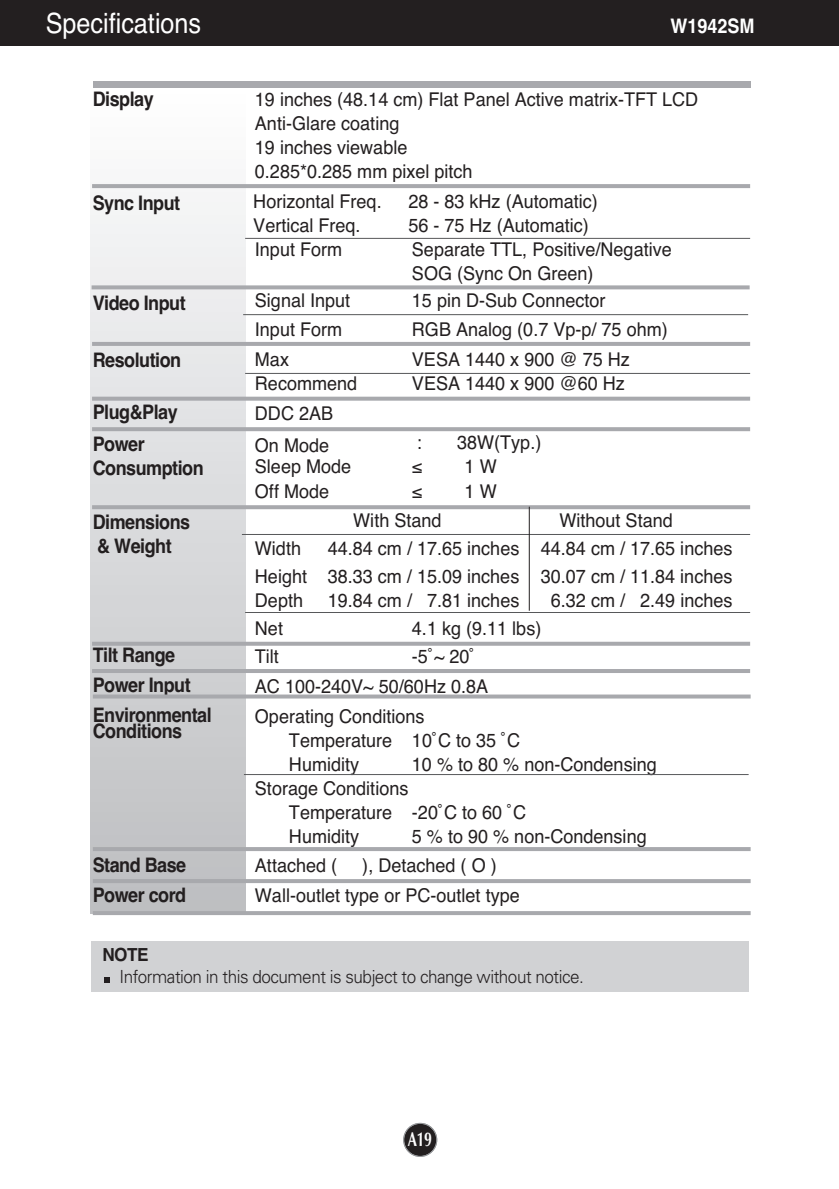
<style>
.page{position:relative;width:839px;height:1189px;background:#fff}
.page>*{position:absolute;margin:0;border:0;box-sizing:border-box;transform-origin:0 0}
.t1{font:28px "Helvetica";color:#fff;scale:.9 1}
.t2{font:700 20px/30.2px "Helvetica";letter-spacing:-.03em;color:#231f20;scale:.9 1}
.t3{font:700 20px "Helvetica";color:#fff;scale:.9 1}
.t4{font:700 20px "Optima";color:#fff;scale:.7 1}
.t5{font:19px/24px "Helvetica";color:#231f20;scale:.95 1}
.t6{font:300 18px "Univers";letter-spacing:-.03em;color:#231f20;scale:.95 1}
.t7{font:700 18px "Helvetica";color:#231f20;scale:.95 1}
</style>
<div class="page">
<div style="left:404px;top:1124px;width:32px;height:32px;background:#231f20;border-radius:50%"></div>
<div style="left:403px;top:1123px;width:34px;height:34px;border:1px solid #939598;border-radius:50%"></div>
<div style="left:0;top:0;width:839px;height:45px;background:#231f20"></div>
<div style="left:91px;top:941px;width:657px;height:51px;background:#d1d2d4"></div>
<svg style="left:104px;top:977px;width:6px;height:5px"></svg>
<div style="left:91px;top:89px;width:155px;height:824px;background:linear-gradient(to bottom,#fdfdfe,#bcbdc0)"></div>
<div style="left:93px;top:81px;width:657px;height:6px;background:#a8a9ad"></div>
<hr style="left:245px;top:238px;width:505px;height:1px;background:#57585a">
<hr style="left:92px;top:184px;width:658px;height:4px;background:#a8a9ad">
<svg style="left:92px;top:285px;width:657px;height:4px;background:#b0b1b4"></svg>
<svg style="left:92px;top:397px;width:658px;height:4px;background:#aeafb3"></svg>
<svg style="left:92px;top:427px;width:658px;height:4px;background:#abacb0"></svg>
<svg style="left:92px;top:505px;width:658px;height:4px;background:#acacb0"></svg>
<svg style="left:92px;top:642px;width:658px;height:4px;background:#acadb1"></svg>
<hr style="left:243px;top:314px;width:505px;height:1px;background:#57585a">
<hr style="left:245px;top:373px;width:505px;height:1px;background:#57585a">
<hr style="left:92px;top:669px;width:658px;height:4px;background:#a8a9ad">
<hr style="left:245px;top:612px;width:505px;height:1px;background:#57585a">
<hr style="left:242px;top:534px;width:508px;height:1px;background:#57585a">
<hr style="left:92px;top:342px;width:658px;height:4px;background:#a8a9ad">
<svg style="left:93px;top:694px;width:657px;height:4px;background:#b1b2b6"></svg>
<hr style="left:93px;top:847px;width:657px;height:4px;background:#a8a9ad">
<hr style="left:93px;top:879px;width:657px;height:4px;background:#a8a9ad">
<hr style="left:93px;top:911px;width:657px;height:4px;background:#a8a9ad">
<hr style="left:244px;top:774px;width:504px;height:1px;background:#57585a">
<hr style="left:529px;top:507px;width:1px;height:104px;background:#231f20">
<h1 class="t1" style="left:46px;top:13px;width:174px">Specifications</h1>
<p class="t3" style="left:670px;top:19px;width:95px">W1942SM</p>
<p class="t2" style="left:93px;top:86px;width:69px">Display</p>
<p class="t2" style="left:93px;top:190px;width:99px">Sync Input</p>
<p class="t2" style="left:93px;top:290px;width:105px">Video Input</p>
<p class="t2" style="left:93px;top:347px;width:100px">Resolution</p>
<p class="t2" style="left:93px;top:397px;width:96px;line-height:32.4px">Plug&amp;Play<br>Power</p>
<p class="t2" style="left:93px;top:455px;width:125px">Consumption</p>
<p class="t2" style="left:93px;top:512px;width:110px;line-height:24px">Dimensions &amp; Weight</p>
<p class="t2" style="left:93px;top:641px;width:134px">Tilt Range<br>Power Input<br>Environmental</p>
<p class="t2" style="left:93px;top:717px;width:101px">Conditions</p>
<p class="t2" style="left:93px;top:852px;width:105px;line-height:29.6px">Stand Base<br>Power cord</p>
<p class="t5" style="left:255px;top:89px;width:468px">19 inches (48.14 cm) Flat Panel Active matrix-TFT LCD<br>Anti-Glare coating<br>19 inches viewable<br>0.285*0.285 mm pixel pitch</p>
<p class="t5" style="left:253px;top:191px;width:137px">Horizontal Freq.</p>
<p class="t5" style="left:408px;top:191px;width:201px">28 - 83 kHz (Automatic)</p>
<p class="t5" style="left:253px;top:215px;width:114px">Vertical Freq.</p>
<p class="t5" style="left:408px;top:215px;width:191px">56 - 75 Hz (Automatic)</p>
<p class="t5" style="left:255px;top:239px;width:93px">Input Form</p>
<p class="t5" style="left:412px;top:239px;width:275px">Separate TTL, Positive/Negative<br>SOG (Sync On Green)</p>
<p class="t5" style="left:255px;top:290px;width:102px">Signal Input</p>
<p class="t5" style="left:412px;top:290px;width:205px">15 pin D-Sub Connector</p>
<p class="t5" style="left:255px;top:319px;width:93px">Input Form</p>
<p class="t5" style="left:412px;top:319px;width:271px">RGB Analog (0.7 Vp-p/ 75 ohm)</p>
<p class="t5" style="left:255px;top:349px;width:37px">Max</p>
<p class="t5" style="left:412px;top:349px;width:231px">VESA 1440 x 900 @ 75 Hz</p>
<p class="t5" style="left:255px;top:373px;width:109px">Recommend</p>
<p class="t5" style="left:412px;top:373px;width:226px">VESA 1440 x 900 @60 Hz</p>
<p class="t5" style="left:255px;top:399px;width:84px;line-height:32.6px">DDC 2AB<br>On Mode</p>
<p class="t5" style="left:417px;top:432px;width:7px">:</p>
<p class="t5" style="left:457px;top:432px;width:90px">38W(Typ.)</p>
<p class="t5" style="left:255px;top:456px;width:103px">Sleep Mode</p>
<p class="t5" style="left:412px;top:456px;width:12px">≤</p>
<p class="t5" style="left:464px;top:456px;width:35px">1 W</p>
<p class="t5" style="left:255px;top:480px;width:80px">Off Mode</p>
<p class="t5" style="left:412px;top:480px;width:12px">≤</p>
<p class="t5" style="left:464px;top:480px;width:35px">1 W</p>
<p class="t5" style="left:353px;top:510px;width:94px">With Stand</p>
<p class="t5" style="left:559px;top:510px;width:121px">Without Stand</p>
<p class="t5" style="left:255px;top:538px;width:50px">Width</p>
<p class="t5" style="left:255px;top:536px;width:504px;line-height:28px;text-align:right">44.84 cm / 17.65 inches 44.84 cm / 17.65 inches<br>Height 38.33 cm / 15.09 inches 30.07 cm / 11.84 inches</p>
<p class="t5" style="left:255px;top:590px;width:52px">Depth</p>
<p class="t5" style="left:328px;top:590px;width:203px">19.84 cm / 7.81 inches</p>
<p class="t5" style="left:551px;top:590px;width:193px">6.32 cm / 2.49 inches</p>
<p class="t5" style="left:255px;top:618px;width:31px">Net</p>
<p class="t5" style="left:412px;top:618px;width:138px">4.1 kg (9.11 lbs)</p>
<p class="t5" style="left:255px;top:646px;width:27px">Tilt</p>
<p class="t5" style="left:255px;top:643px;width:247px;line-height:29.8px;text-indent:157px">-5˚~ 20˚<br>AC 100-240V~ 50/60Hz 0.8A<br>Operating Conditions</p>
<p class="t5" style="left:289px;top:730px;width:245px">Temperature 10˚C to 35 ˚C<br>Humidity</p>
<p class="t5" style="left:412px;top:754px;width:259px">10 % to 80 % non-Condensing</p>
<p class="t5" style="left:289px;top:778px;width:251px;text-indent:-34px">Storage Conditions<br>Temperature -20˚C to 60 ˚C<br>Humidity</p>
<p class="t5" style="left:412px;top:826px;width:249px">5 % to 90 % non-Condensing</p>
<p class="t5" style="left:255px;top:852px;width:280px;line-height:29.6px;text-indent:107px">), Detached ( O )<br>Wall-outlet type or PC-outlet type</p>
<p class="t5" style="left:255px;top:855px;width:88px">Attached (</p>
<p class="t7" style="left:102px;top:947px;width:50px">NOTE</p>
<p class="t6" style="left:119px;top:969px;width:490px">Information in this document is subject to change without notice.</p>
<p class="t4" style="left:408px;top:1131px;width:36px">A19</p>
</div>
